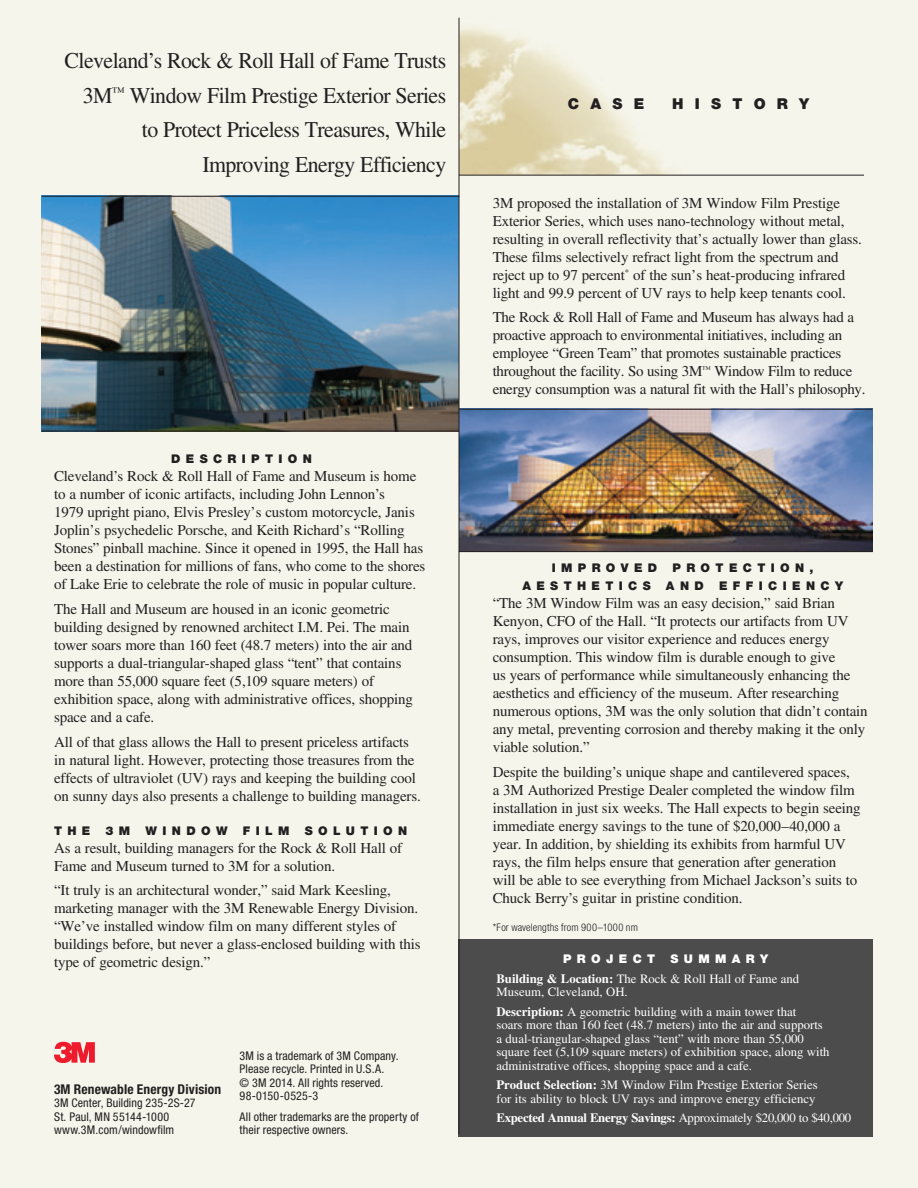
<style>
.page{position:relative;width:918px;height:1188px;background:#f6f5eb}
.page>*{position:absolute;margin:0;border:0;box-sizing:border-box;transform-origin:0 0}
.t1{font:22.5px/34.5px "Times";letter-spacing:-.025em;color:#231f20;text-align:right}
.Paragraph_Style_1{font:15px/18px "Times";letter-spacing:-.01em;color:#231f20}
.t2{font:900 15px "Helvetica Neue";letter-spacing:.75em;color:#231f20}
.Address_Division_Nam{font:700 condensed 13.5px "Helvetica Neue";letter-spacing:.01em;color:#231f20}
.Sidebar_body{font:12.75px/13.5px "Times";color:#fff}
.Sidebar_body-2{font:12.75px "Times";letter-spacing:-.02em;color:#fff}
.Address_Copy{font:condensed 12px/13.5px "Helvetica Neue";letter-spacing:.01em;color:#231f20}
.Headline{font:900 12px "Helvetica Neue";letter-spacing:.45em;color:#231f20}
.Sidebar_head{font:900 12px "Helvetica Neue";letter-spacing:.45em;color:#fff}
.Address_Copy-2{font:300 condensed 10.5px "Helvetica Neue";letter-spacing:.01em;color:#231f20}
.s1{font-weight:700}
</style>
<div class="page">
<img style="left:460px;top:28px;width:392px;height:147px">
<svg style="left:54px;top:1042px;width:41px;height:21px"></svg>
<hr style="left:459px;top:175px;width:405px;height:1px;background:#231f20">
<img style="left:42px;top:197px;width:417px;height:234px">
<hr style="left:42px;top:431px;width:417px;height:1px;background:#231f20">
<hr style="left:42px;top:196px;width:417px;height:1px;background:#231f20">
<div style="left:459px;top:940px;width:414px;height:197px;background:#4c4c4c"></div>
<img style="left:460px;top:410px;width:412px;height:141px">
<hr style="left:459px;top:551px;width:413px;height:1px;background:#231f20">
<hr style="left:459px;top:409px;width:413px;height:1px;background:#231f20">
<hr style="left:459px;top:18px;width:1px;height:1116px;background:#231f20">
<p class="t1" style="left:65px;top:43px;width:383px">Cleveland’s Rock &amp; Roll Hall of Fame Trusts<br>3M<sup>™</sup> Window Film Prestige Exterior Series</p>
<p class="t1" style="left:142px;top:112px;width:306px">to Protect Priceless Treasures, While<br>Improving Energy Efficiency</p>
<p class="Headline" style="left:171px;top:452px;width:142px">DESCRIPTION</p>
<p class="Paragraph_Style_1" style="left:54px;top:467px;width:373px">Cleveland’s Rock &amp; Roll Hall of Fame and Museum is home to a number of iconic artifacts, including John Lennon’s<br>1979 upright piano, Elvis Presley’s custom motorcycle, Janis Joplin’s psychedelic Porsche, and Keith Richard’s “Rolling Stones” pinball machine. Since it opened in 1995, the Hall has been a destination for millions of fans, who come to the shores of Lake Erie to celebrate the role of music in popular culture.</p>
<p class="Paragraph_Style_1" style="left:54px;top:600px;width:361px">The Hall and Museum are housed in an iconic geometric building designed by renowned architect I.M. Pei. The main tower soars more than 160 feet (48.7 meters) into the air and supports a dual-triangular-shaped glass “tent” that contains more than 55,000 square feet (5,109 square meters) of exhibition space, along with administrative offices, shopping space and a cafe.</p>
<p class="Paragraph_Style_1" style="left:54px;top:733px;width:368px">All of that glass allows the Hall to present priceless artifacts in natural light. However, protecting those treasures from the effects of ultraviolet (UV) rays and keeping the building cool on sunny days also presents a challenge to building managers.</p>
<p class="Headline" style="left:54px;top:823px;width:38px">THE</p>
<p class="Headline" style="left:106px;top:823px;width:26px">3 M</p>
<p class="Headline" style="left:146px;top:823px;width:84px">WINDOW</p>
<p class="Headline" style="left:243px;top:823px;width:48px">FILM</p>
<p class="Headline" style="left:305px;top:823px;width:104px">SOLUTION</p>
<p class="Paragraph_Style_1" style="left:54px;top:839px;width:350px">As a result, building managers for the Rock &amp; Roll Hall of<br>Fame and Museum turned to 3M for a solution.</p>
<p class="Paragraph_Style_1" style="left:54px;top:881px;width:368px">“It truly is an architectural wonder,” said Mark Keesling, marketing manager with the 3M Renewable Energy Division. “We’ve installed window film on many different styles of buildings before, but never a glass-enclosed building with this type of geometric design.”</p>
<p class="Address_Division_Nam" style="left:54px;top:1081px;width:169px">3M Renewable Energy Division</p>
<p class="Address_Copy" style="left:54px;top:1096px;width:143px">3M Center, Building 235-2S-27</p>
<p class="Address_Copy" style="left:54px;top:1109px;width:117px">St. Paul, MN 55144-1000</p>
<p class="Address_Copy" style="left:54px;top:1123px;width:122px">www.3M.com/windowfilm</p>
<p class="Address_Copy" style="left:240px;top:1049px;width:160px">3M is a trademark of 3M Company.</p>
<p class="Address_Copy" style="left:240px;top:1062px;width:146px">Please recycle. Printed in U.S.A.</p>
<p class="Address_Copy" style="left:240px;top:1076px;width:145px">© 3M 2014. All rights reserved.</p>
<p class="Address_Copy" style="left:240px;top:1089px;width:80px">98-0150-0525-3</p>
<p class="Address_Copy" style="left:240px;top:1109px;width:181px">All other trademarks are the property of their respective owners.</p>
<p class="t2" style="left:568px;top:94px;width:78px">CASE</p>
<p class="t2" style="left:672px;top:94px;width:138px">HISTORY</p>
<p class="Paragraph_Style_1" style="left:493px;top:194px;width:371px">3M proposed the installation of 3M Window Film Prestige Exterior Series, which uses nano-technology without metal, resulting in overall reflectivity that’s actually lower than glass.<br>These films selectively refract light from the spectrum and reject up to 97 percent<sup>*</sup> of the sun’s heat-producing infrared light and 99.9 percent of UV rays to help keep tenants cool.</p>
<p class="Paragraph_Style_1" style="left:493px;top:308px;width:374px">The Rock &amp; Roll Hall of Fame and Museum has always had a proactive approach to environmental initiatives, including an employee “Green Team” that promotes sustainable practices throughout the facility. So using 3M<sup>™</sup> Window Film to reduce energy consumption was a natural fit with the Hall’s philosophy.</p>
<p class="Headline" style="left:552px;top:561px;width:107px">IMPROVED</p>
<p class="Headline" style="left:673px;top:561px;width:143px">PROTECTION,</p>
<p class="Headline" style="left:522px;top:579px;width:130px">AESTHETICS</p>
<p class="Headline" style="left:666px;top:579px;width:39px">AND</p>
<p class="Headline" style="left:719px;top:579px;width:125px">EFFICIENCY</p>
<p class="Paragraph_Style_1" style="left:493px;top:594px;width:377px">“The 3M Window Film was an easy decision,” said Brian Kenyon, CFO of the Hall. “It protects our artifacts from UV rays, improves our visitor experience and reduces energy consumption. This window film is durable enough to give<br>us years of performance while simultaneously enhancing the aesthetics and efficiency of the museum. After researching numerous options, 3M was the only solution that didn’t contain any metal, preventing corrosion and thereby making it the only viable solution.”</p>
<p class="Paragraph_Style_1" style="left:493px;top:763px;width:370px">Despite the building’s unique shape and cantilevered spaces,<br>a 3M Authorized Prestige Dealer completed the window film installation in just six weeks. The Hall expects to begin seeing immediate energy savings to the tune of $20,000–40,000 a year. In addition, by shielding its exhibits from harmful UV rays, the film helps ensure that generation after generation will be able to see everything from Michael Jackson’s suits to Chuck Berry’s guitar in pristine condition.</p>
<p class="Address_Copy-2" style="left:493px;top:921px;width:147px">*For wavelengths from 900–1000 nm</p>
<p class="Sidebar_head" style="left:563px;top:952px;width:94px">PROJECT</p>
<p class="Sidebar_head" style="left:670px;top:952px;width:99px">SUMMARY</p>
<p class="Sidebar_body" style="left:496px;top:972px;width:304px"><span class="s1">Building &amp; Location:</span> The Rock &amp; Roll Hall of Fame and<br>Museum, Cleveland, OH.</p>
<p class="Sidebar_body" style="left:496px;top:1005px;width:335px"><span class="s1">Description:</span> A geometric building with a main tower that<br>soars more than 160 feet (48.7 meters) into the air and supports a dual-triangular-shaped glass “tent” with more than 55,000 square feet (5,109 square meters) of exhibition space, along with administrative offices, shopping space and a cafe.</p>
<p class="Sidebar_body" style="left:496px;top:1078px;width:323px"><span class="s1">Product Selection:</span> 3M Window Film Prestige Exterior Series for its ability to block UV rays and improve energy efficiency</p>
<p class="Sidebar_body-2" style="left:496px;top:1111px;width:356px"><span class="s1">Expected Annual Energy Savings:</span> Approximately $20,000 to $40,000</p>
</div>
